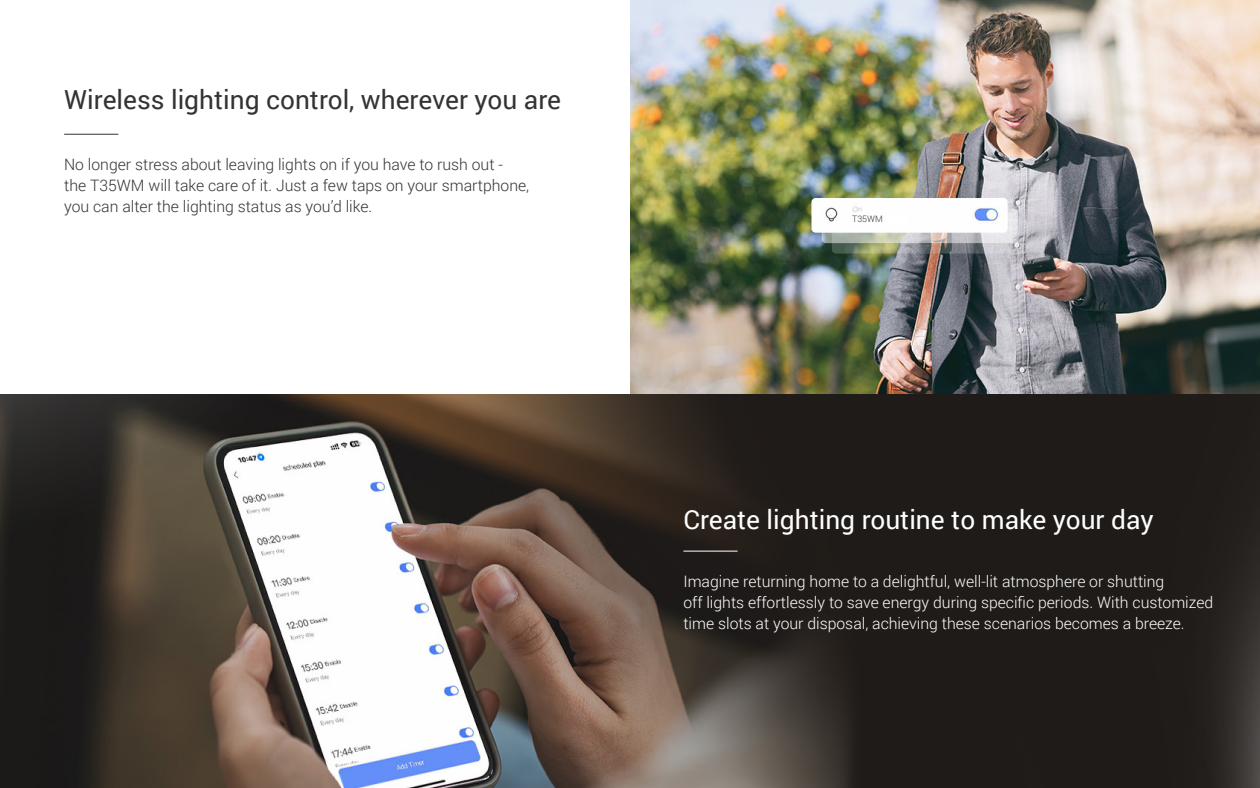
<style>
.page{position:relative;width:1260px;height:788px;background:#fff}
.page>*{position:absolute;margin:0;border:0;box-sizing:border-box;transform-origin:0 0}
.t1{font:26.25px "Roboto";color:#333}
.t2{font:26.25px "Roboto";color:#fff}
.t3{font:300 15.75px/21px "Roboto";color:#fff}
.t4{font:300 15.75px/21px "Roboto";color:#333}
.t5{font:300 8.92px "Roboto";color:#333}
</style>
<div class="page">
<img style="left:630px;top:0;width:630px;height:394px">
<svg style="left:832px;top:219px;width:196px;height:34px;background:#96988f"></svg>
<img style="left:0;top:394px;width:1260px;height:394px">
<hr style="left:64px;top:134px;width:54px;height:1px;background:#333">
<hr style="left:683px;top:550px;width:55px;height:1px;background:#fff">
<svg style="left:822px;top:208px;width:196px;height:35px;background:#c7c9c3"></svg>
<img style="left:811px;top:198px;width:197px;height:35px">
<div style="left:849px;top:214px;width:38px;height:10px;background:#fefefe"></div>
<h1 class="t1" style="left:64px;top:81px;width:498px">Wireless lighting control, wherever you are</h1>
<p class="t4" style="left:64px;top:153px;width:467px">No longer stress about leaving lights on if you have to rush out -<br>the T35WM will take care of it. Just a few taps on your smartphone, you can alter the lighting status as you’d like.</p>
<p class="t5" style="left:852px;top:213px;width:32px">T35WM</p>
<h1 class="t2" style="left:683px;top:501px;width:472px">Create lighting routine to make your day</h1>
<p class="t3" style="left:683px;top:570px;width:531px">Imagine returning home to a delightful, well-lit atmosphere or shutting<br>off lights effortlessly to save energy during specific periods. With customized time slots at your disposal, achieving these scenarios becomes a breeze.</p>
</div>
